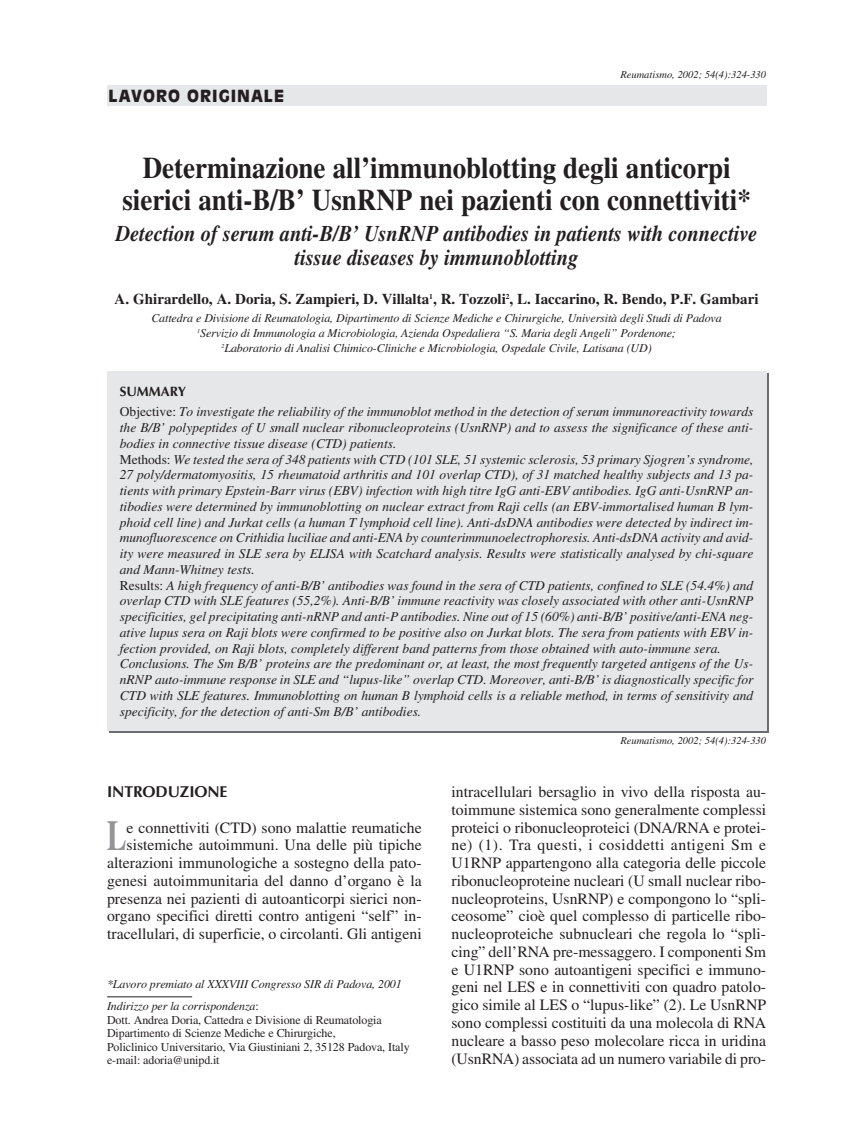
<style>
.page{position:relative;width:849px;height:1148px;background:#fff}
.page>*{position:absolute;margin:0;border:0;box-sizing:border-box;transform-origin:0 0}
.t1{font:700 42.45px "Times";color:#939598;scale:.7 1}
.t2{font:700 30px/31.5px "Times";color:#231f20;text-align:center;scale:.9 1}
.t3{font:italic 700 22.5px/24px "Times";color:#231f20;text-align:center;scale:.9 1}
.t4{font:900 16.5px "Antique Olive";letter-spacing:.06em;color:#231f20}
.t5{font:15.75px/17.7px "Times";color:#231f20;text-align:right}
.t6{font:700 15.75px "Optima";letter-spacing:-.005em;color:#231f20}
.t7{font:700 15px "Times";color:#231f20}
.t8{font:italic 13.5px/15.8px "Times";color:#231f20}
.t9{font:700 13.5px "Optima";letter-spacing:-.005em;color:#231f20}
.t10{font:italic 12px/15px "Times";letter-spacing:-.01em;color:#231f20;text-align:center}
.t11{font:12px/13.5px "Times";letter-spacing:-.01em;color:#231f20}
.t12{font:italic 10.5px "Times";color:#231f20}
.s1{font-style:normal}
.s2{font-style:italic}
</style>
<div class="page">
<div style="left:107px;top:85px;width:659px;height:20px;background:#e6e7e9"></div>
<div style="left:107px;top:371px;width:659px;height:359px;background:#e6e7e9"></div>
<hr style="left:107px;top:996px;width:85px;height:1px;background:#231f20">
<p class="t4" style="left:109px;top:89px;width:177px">LAVORO ORIGINALE</p>
<p class="t12" style="left:620px;top:70px;width:147px">Reumatismo, 2002; 54(4):324-330</p>
<h2 class="t2" style="left:122px;top:155px;width:700px">Determinazione all’immunoblotting degli anticorpi sierici anti-B/B’ UsnRNP nei pazienti con connettiviti*</h2>
<h3 class="t3" style="left:116px;top:224px;width:714px">Detection of serum anti-B/B’ UsnRNP antibodies in patients with connective tissue diseases by immunoblotting</h3>
<p class="t7" style="left:115px;top:294px;width:645px">A. Ghirardello, A. Doria, S. Zampieri, D. Villalta<sup>1</sup>, R. Tozzoli<sup>2</sup>, L. Iaccarino, R. Bendo, P.F. Gambari</p>
<p class="t10" style="left:151px;top:312px;width:572px">Cattedra e Divisione di Reumatologia, Dipartimento di Scienze Mediche e Chirurgiche, Università degli Studi di Padova<br><sup>1</sup>Servizio di Immunologia a Microbiologia, Azienda Ospedaliera “S. Maria degli Angeli” Pordenone;<br><sup>2</sup>Laboratorio di Analisi Chimico-Cliniche e Microbiologia, Ospedale Civile, Latisana (UD)</p>
<p class="t9" style="left:120px;top:386px;width:68px">SUMMARY</p>
<p class="t8" style="left:120px;top:405px;width:635px"><span class="s1">Objective:</span> To investigate the reliability of the immunoblot method in the detection of serum immunoreactivity towards the B/B’ polypeptides of U small nuclear ribonucleoproteins (UsnRNP) and to assess the significance of these anti&shy;bodies in connective tissue disease (CTD) patients.<br><span class="s1">Methods:</span> We tested the sera of 348 patients with CTD (101 SLE, 51 systemic sclerosis, 53 primary Sjogren’s syndrome, 27 poly/dermatomyositis, 15 rheumatoid arthritis and 101 overlap CTD), of 31 matched healthy subjects and 13 pa&shy;tients with primary Epstein-Barr virus (EBV) infection with high titre IgG anti-EBV antibodies. IgG anti-UsnRNP an&shy;tibodies were determined by immunoblotting on nuclear extract from Raji cells (an EBV-immortalised human B lym&shy;phoid cell line) and Jurkat cells (a human T lymphoid cell line). Anti-dsDNA antibodies were detected by indirect im&shy;munofluorescence on Crithidia luciliae and anti-ENA by counterimmunoelectrophoresis. Anti-dsDNA activity and avid&shy;ity were measured in SLE sera by ELISA with Scatchard analysis. Results were statistically analysed by chi-square and Mann-Whitney tests.<br><span class="s1">Results:</span> A high frequency of anti-B/B’ antibodies was found in the sera of CTD patients, confined to SLE (54.4%) and overlap CTD with SLE features (55,2%). Anti-B/B’ immune reactivity was closely associated with other anti-UsnRNP specificities, gel precipitating anti-nRNP and anti-P antibodies. Nine out of 15 (60%) anti-B/B’ positive/anti-ENA neg&shy;ative lupus sera on Raji blots were confirmed to be positive also on Jurkat blots. The sera from patients with EBV in&shy;fection provided, on Raji blots, completely different band patterns from those obtained with auto-immune sera.<br>Conclusions. The Sm B/B’ proteins are the predominant or, at least, the most frequently targeted antigens of the Us&shy;nRNP auto-immune response in SLE and “lupus-like” overlap CTD. Moreover, anti-B/B’ is diagnostically specific for CTD with SLE features. Immunoblotting on human B lymphoid cells is a reliable method, in terms of sensitivity and specificity, for the detection of anti-Sm B/B’ antibodies.</p>
<p class="t6" style="left:107px;top:785px;width:122px">INTRODUZIONE</p>
<h1 class="t1" style="left:107px;top:820px;width:30px">L</h1>
<p class="t5" style="left:107px;top:820px;width:316px">e connettiviti (CTD) sono malattie reumatiche sistemiche autoimmuni. Una delle più tipiche alterazioni immunologiche a sostegno della pato&shy;genesi autoimmunitaria del danno d’organo è la presenza nei pazienti di autoanticorpi sierici non&shy;organo specifici diretti contro antigeni “self” in&shy;tracellulari, di superficie, o circolanti. Gli antigeni</p>
<p class="t10" style="left:107px;top:977px;width:296px">*Lavoro premiato al XXXVIII Congresso SIR di Padova, 2001</p>
<p class="t11" style="left:107px;top:1000px;width:304px"><span class="s2">Indirizzo per la corrispondenza</span>:<br>Dott. Andrea Doria, Cattedra e Divisione di Reumatologia Dipartimento di Scienze Mediche e Chirurgiche,<br>Policlinico Universitario, Via Giustiniani 2, 35128 Padova, Italy e-mail: adoria@unipd.it</p>
<p class="t12" style="left:620px;top:737px;width:147px">Reumatismo, 2002; 54(4):324-330</p>
<p class="t5" style="left:452px;top:784px;width:316px;text-align:justify">intracellulari bersaglio in vivo della risposta au&shy;toimmune sistemica sono generalmente complessi proteici o ribonucleoproteici (DNA/RNA e protei&shy;ne) (1). Tra questi, i cosiddetti antigeni Sm e U1RNP appartengono alla categoria delle piccole ribonucleoproteine nucleari (U small nuclear ribo&shy;nucleoproteins, UsnRNP) e compongono lo “spli&shy;ceosome” cioè quel complesso di particelle ribo&shy;nucleoproteiche subnucleari che regola lo “spli&shy;cing” dell’RNA pre-messaggero. I componenti Sm e U1RNP sono autoantigeni specifici e immuno&shy;geni nel LES e in connettiviti con quadro patolo&shy;gico simile al LES o “lupus-like” (2). Le UsnRNP sono complessi costituiti da una molecola di RNA nucleare a basso peso molecolare ricca in uridina (UsnRNA) associata ad un numero variabile di pro-</p>
</div>
